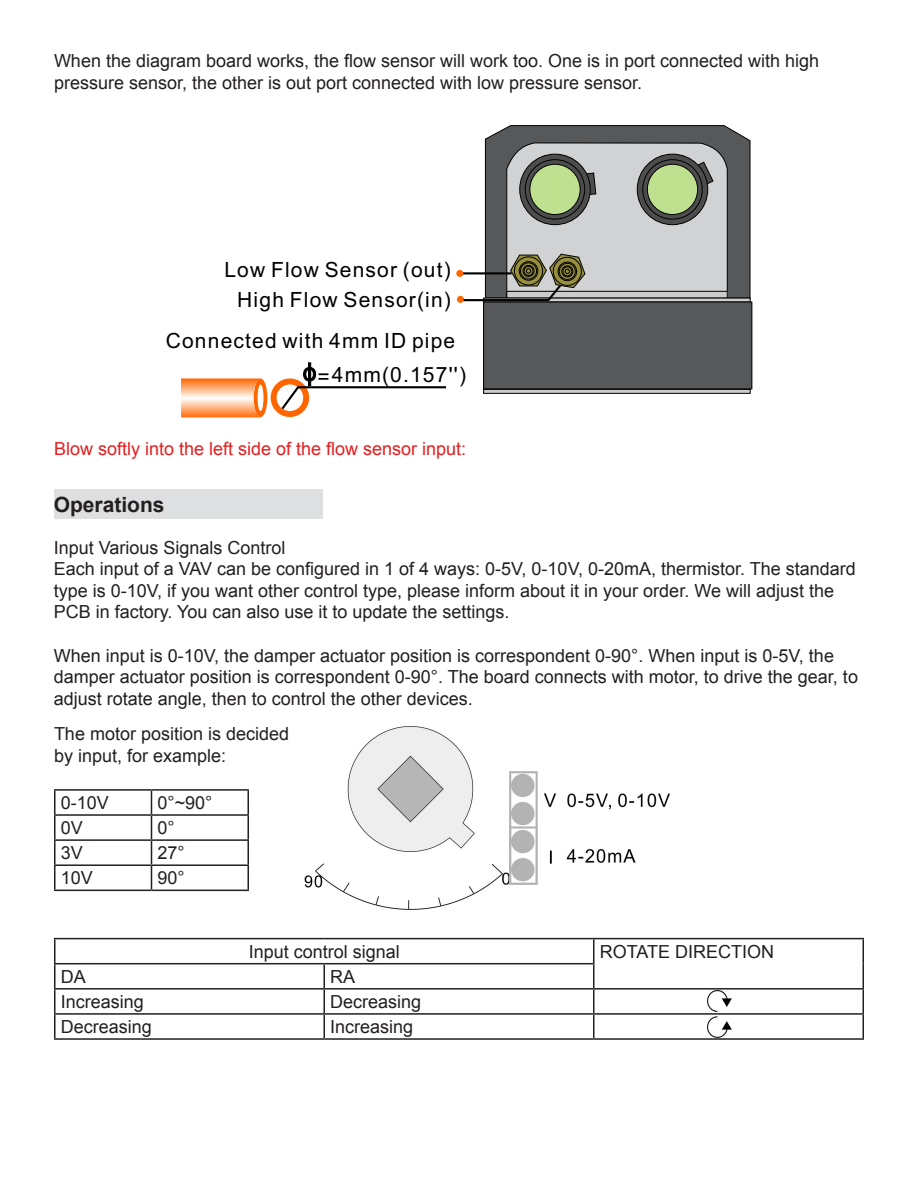
<style>
.page{position:relative;width:918px;height:1188px;background:#fff}
.page>*{position:absolute;margin:0;border:0;box-sizing:border-box;transform-origin:0 0}
.t1{font:21px "Arial";letter-spacing:.055em;color:#000}
.t2{font:700 21px "Arial";color:#231f20}
.t3{font:18px/21.6px "Arial";color:#231f20}
.t4{font:18px "Arial";color:#e11f20}
</style>
<div class="page">
<svg style="left:485px;top:125px;width:266px;height:173px;background:#5b5c5e"></svg>
<div style="left:483px;top:298px;width:268px;height:4px;border:1px solid #000"></div>
<div style="left:484px;top:302px;width:268px;height:87px;background:#57585a"></div>
<div style="left:483px;top:302px;width:269px;height:87px;border:1px solid #000"></div>
<hr style="left:484px;top:389px;width:266px;height:4px;background:#ccc">
<div style="left:483px;top:389px;width:268px;height:5px;border:1px solid #000"></div>
<svg style="left:181px;top:378px;width:78px;height:39px;background:#ffb381"></svg>
<div style="left:271px;top:378px;width:38px;height:39px;background:#f60;border-radius:50%"></div>
<div style="left:277px;top:384px;width:26px;height:27px;background:#fff;border-radius:50%"></div>
<svg style="left:254px;top:378px;width:13px;height:39px"></svg>
<div style="left:258px;top:385px;width:6px;height:26px;background:#fff;border-radius:50%"></div>
<svg style="left:279px;top:363px;width:167px;height:49px"></svg>
<div style="left:456px;top:270px;width:7px;height:7px;background:#f60;border-radius:50%"></div>
<div style="left:457px;top:296px;width:7px;height:7px;background:#f60;border-radius:50%"></div>
<svg style="left:461px;top:142px;width:267px;height:160px;background:#abaea6"></svg>
<div style="left:54px;top:490px;width:268px;height:29px;background:#dedfe1"></div>
<hr style="left:54px;top:789px;width:98px;height:2px;background:#231f20">
<hr style="left:54px;top:791px;width:2px;height:23px;background:#231f20">
<hr style="left:152px;top:789px;width:97px;height:2px;background:#231f20">
<hr style="left:54px;top:814px;width:98px;height:2px;background:#231f20">
<hr style="left:54px;top:816px;width:2px;height:23px;background:#231f20">
<hr style="left:152px;top:814px;width:97px;height:2px;background:#231f20">
<hr style="left:54px;top:839px;width:98px;height:2px;background:#231f20">
<hr style="left:54px;top:841px;width:2px;height:23px;background:#231f20">
<hr style="left:152px;top:839px;width:97px;height:2px;background:#231f20">
<hr style="left:54px;top:864px;width:98px;height:2px;background:#231f20">
<hr style="left:54px;top:866px;width:2px;height:24px;background:#231f20">
<hr style="left:152px;top:864px;width:97px;height:2px;background:#231f20">
<svg style="left:151px;top:791px;width:1px;height:99px"></svg>
<svg style="left:248px;top:791px;width:1px;height:99px"></svg>
<hr style="left:54px;top:890px;width:98px;height:1px;background:#231f20">
<hr style="left:152px;top:890px;width:97px;height:1px;background:#231f20">
<img style="left:305px;top:727px;width:205px;height:182px">
<img style="left:510px;top:771px;width:159px;height:113px">
<hr style="left:54px;top:938px;width:270px;height:1px;background:#231f20">
<hr style="left:54px;top:939px;width:2px;height:24px;background:#231f20">
<hr style="left:324px;top:938px;width:270px;height:1px;background:#231f20">
<hr style="left:594px;top:938px;width:270px;height:1px;background:#231f20">
<hr style="left:862px;top:939px;width:2px;height:25px;background:#231f20">
<hr style="left:54px;top:963px;width:270px;height:1px;background:#231f20">
<hr style="left:54px;top:964px;width:2px;height:24px;background:#231f20">
<hr style="left:324px;top:963px;width:271px;height:1px;background:#231f20">
<hr style="left:862px;top:964px;width:2px;height:24px;background:#231f20">
<hr style="left:54px;top:988px;width:270px;height:2px;background:#231f20">
<hr style="left:54px;top:990px;width:2px;height:23px;background:#231f20">
<hr style="left:324px;top:988px;width:270px;height:2px;background:#231f20">
<hr style="left:594px;top:988px;width:270px;height:2px;background:#231f20">
<hr style="left:862px;top:990px;width:2px;height:23px;background:#231f20">
<hr style="left:54px;top:1013px;width:270px;height:2px;background:#231f20">
<hr style="left:54px;top:1015px;width:2px;height:23px;background:#231f20">
<hr style="left:324px;top:1013px;width:270px;height:2px;background:#231f20">
<svg style="left:324px;top:964px;width:1px;height:74px"></svg>
<hr style="left:594px;top:1013px;width:270px;height:2px;background:#231f20">
<svg style="left:593px;top:939px;width:1px;height:99px"></svg>
<hr style="left:862px;top:1015px;width:2px;height:23px;background:#231f20">
<hr style="left:54px;top:1038px;width:270px;height:2px;background:#231f20">
<hr style="left:324px;top:1038px;width:270px;height:2px;background:#231f20">
<hr style="left:594px;top:1038px;width:270px;height:2px;background:#231f20">
<img style="left:707px;top:1016px;width:25px;height:21px">
<img style="left:707px;top:991px;width:25px;height:20px">
<p class="t3" style="left:54px;top:50px;width:767px">When the diagram board works, the flow sensor will work too. One is in port connected with high pressure sensor, the other is out port connected with low pressure sensor.</p>
<p class="t1" style="left:224px;top:256px;width:228px">Low Flow Sensor (out)</p>
<p class="t1" style="left:237px;top:286px;width:215px">High Flow Sensor(in)</p>
<p class="t1" style="left:166px;top:326px;width:291px">Connected with 4mm ID pipe</p>
<p class="t1" style="left:318px;top:361px;width:150px">=4mm(0.157'')</p>
<p class="t4" style="left:54px;top:436px;width:414px">Blow softly into the left side of the flow sensor input:</p>
<p class="t2" style="left:54px;top:491px;width:112px">Operations</p>
<p class="t3" style="left:54px;top:537px;width:233px">Input Various Signals Control</p>
<p class="t3" style="left:54px;top:558px;width:804px">Each input of a VAV can be configured in 1 of 4 ways: 0-5V, 0-10V, 0-20mA, thermistor. The standard type is 0-10V, if you want other control type, please inform about it in your order. We will adjust the<br>PCB in factory. You can also use it to update the settings.</p>
<p class="t3" style="left:54px;top:645px;width:806px">When input is 0-10V, the damper actuator position is correspondent 0-90°. When input is 0-5V, the damper actuator position is correspondent 0-90°. The board connects with motor, to drive the gear, to adjust rotate angle, then to control the other devices.</p>
<p class="t3" style="left:54px;top:723px;width:237px">The motor position is decided</p>
<p class="t3" style="left:54px;top:745px;width:174px">by input, for example:</p>
<p class="t3" style="left:61px;top:792px;width:50px">0-10V</p>
<p class="t3" style="left:158px;top:792px;width:56px">0°~90°</p>
<p class="t3" style="left:61px;top:817px;width:24px">0V</p>
<p class="t3" style="left:158px;top:817px;width:19px">0°</p>
<p class="t3" style="left:61px;top:842px;width:24px">3V</p>
<p class="t3" style="left:158px;top:842px;width:29px">27°</p>
<p class="t3" style="left:61px;top:867px;width:34px">10V</p>
<p class="t3" style="left:158px;top:867px;width:29px">90°</p>
<p class="t3" style="left:249px;top:941px;width:153px">Input control signal</p>
<p class="t3" style="left:600px;top:941px;width:176px">ROTATE DIRECTION</p>
<p class="t3" style="left:61px;top:966px;width:27px">DA</p>
<p class="t3" style="left:330px;top:966px;width:27px">RA</p>
<p class="t3" style="left:61px;top:991px;width:85px">Increasing</p>
<p class="t3" style="left:330px;top:991px;width:93px">Decreasing</p>
<p class="t3" style="left:61px;top:1016px;width:93px">Decreasing</p>
<p class="t3" style="left:330px;top:1016px;width:85px">Increasing</p>
</div>
